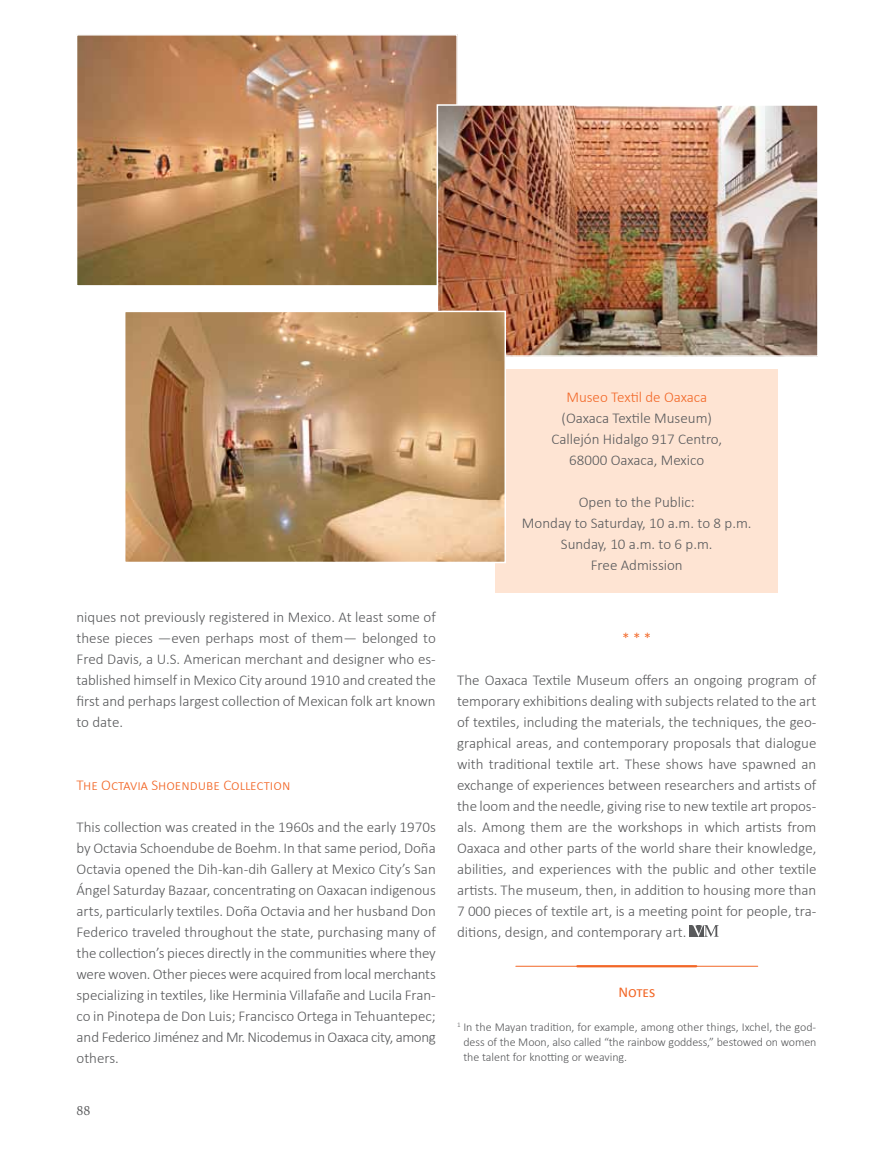
<style>
.page{position:relative;width:893px;height:1149px;background:#fff}
.page>*{position:absolute;margin:0;border:0;box-sizing:border-box;transform-origin:0 0}
.t1{font:300 15px/21px "Calibri";color:#58595b;text-align:justify}
.t2{font:300 15px "Calibri";color:#f26727}
.t3{font:15px "Calibri";letter-spacing:-.005em;color:#f26727}
.t4{font:13.5px "Slimbach";color:#58595b}
.t5{font:300 12px/15px "Calibri";letter-spacing:-.01em;color:#58595b;text-align:justify}
</style>
<div class="page">
<div style="left:495px;top:368px;width:283px;height:224px;background:#fee4d3"></div>
<img style="left:79px;top:37px;width:376px;height:246px">
<div style="left:76px;top:34px;width:382px;height:252px;border:2px solid #fff"></div>
<img style="left:440px;top:107px;width:376px;height:247px">
<div style="left:437px;top:104px;width:382px;height:253px;border:2px solid #fff"></div>
<img style="left:127px;top:313px;width:376px;height:247px">
<div style="left:124px;top:310px;width:382px;height:253px;border:2px solid #fff"></div>
<div style="left:690px;top:924px;width:14px;height:12px;background:#58595b"></div>
<svg style="left:692px;top:924px;width:27px;height:12px"></svg>
<hr style="left:516px;top:965px;width:242px;height:1px;background:#f26727">
<hr style="left:577px;top:964px;width:119px;height:3px;background:#f26727">
<p class="t1" style="left:77px;top:605px;width:361px">niques not previously registered in Mexico. At least some of these pieces —even perhaps most of them— belonged to Fred Davis, a U.S. American merchant and designer who es&shy;tablished himself in Mexico City around 1910 and created the first and perhaps largest collection of Mexican folk art known to date.</p>
<p class="t2" style="left:77px;top:775px;width:215px">The Octavia Shoendube Collection</p>
<p class="t1" style="left:77px;top:815px;width:361px">This collection was created in the 1960s and the early 1970s by Octavia Schoendube de Boehm. In that same period, Doña Octavia opened the Dih-kan-dih Gallery at Mexico City’s San Ángel Saturday Bazaar, concentrating on Oaxacan indigenous arts, particularly textiles. Doña Octavia and her husband Don Federico traveled throughout the state, purchasing many of the collection’s pieces directly in the communities where they were woven. Other pieces were acquired from local merchants specializing in textiles, like Herminia Villafañe and Lucila Fran&shy;co in Pinotepa de Don Luis; Francisco Ortega in Tehuantepec; and Federico Jiménez and Mr. Nicodemus in Oaxaca city, among others.</p>
<p class="t4" style="left:77px;top:1102px;width:15px">88</p>
<p class="t2" style="left:566px;top:388px;width:142px">Museo Textil de Oaxaca</p>
<p class="t1" style="left:551px;top:407px;width:172px;text-align:center">(Oaxaca Textile Museum)<br>Callejón Hidalgo 917 Centro,<br>68000 Oaxaca, Mexico</p>
<p class="t1" style="left:522px;top:491px;width:231px;text-align:center">Open to the Public:<br>Monday to Saturday, 10 a.m. to 8 p.m.<br>Sunday, 10 a.m. to 6 p.m.<br>Free Admission</p>
<p class="t2" style="left:622px;top:628px;width:31px">* * *</p>
<p class="t1" style="left:457px;top:668px;width:361px">The Oaxaca Textile Museum offers an ongoing program of temporary exhibitions dealing with subjects related to the art of textiles, including the materials, the techniques, the geo&shy;graphical areas, and contemporary proposals that dialogue with traditional textile art. These shows have spawned an exchange of experiences between researchers and artists of the loom and the needle, giving rise to new textile art propos&shy;als. Among them are the workshops in which artists from Oaxaca and other parts of the world share their knowledge, abilities, and experiences with the public and other textile artists. The museum, then, in addition to housing more than 7 000 pieces of textile art, is a meeting point for people, tra&shy;ditions, design, and contemporary art.</p>
<p class="t3" style="left:618px;top:982px;width:38px">Notes</p>
<p class="t5" style="left:463px;top:1018px;width:355px;text-indent:-6px"><sup>1</sup> In the Mayan tradition, for example, among other things, Ixchel, the god&shy;dess of the Moon, also called “the rainbow goddess,” bestowed on women the talent for knotting or weaving.</p>
</div>
